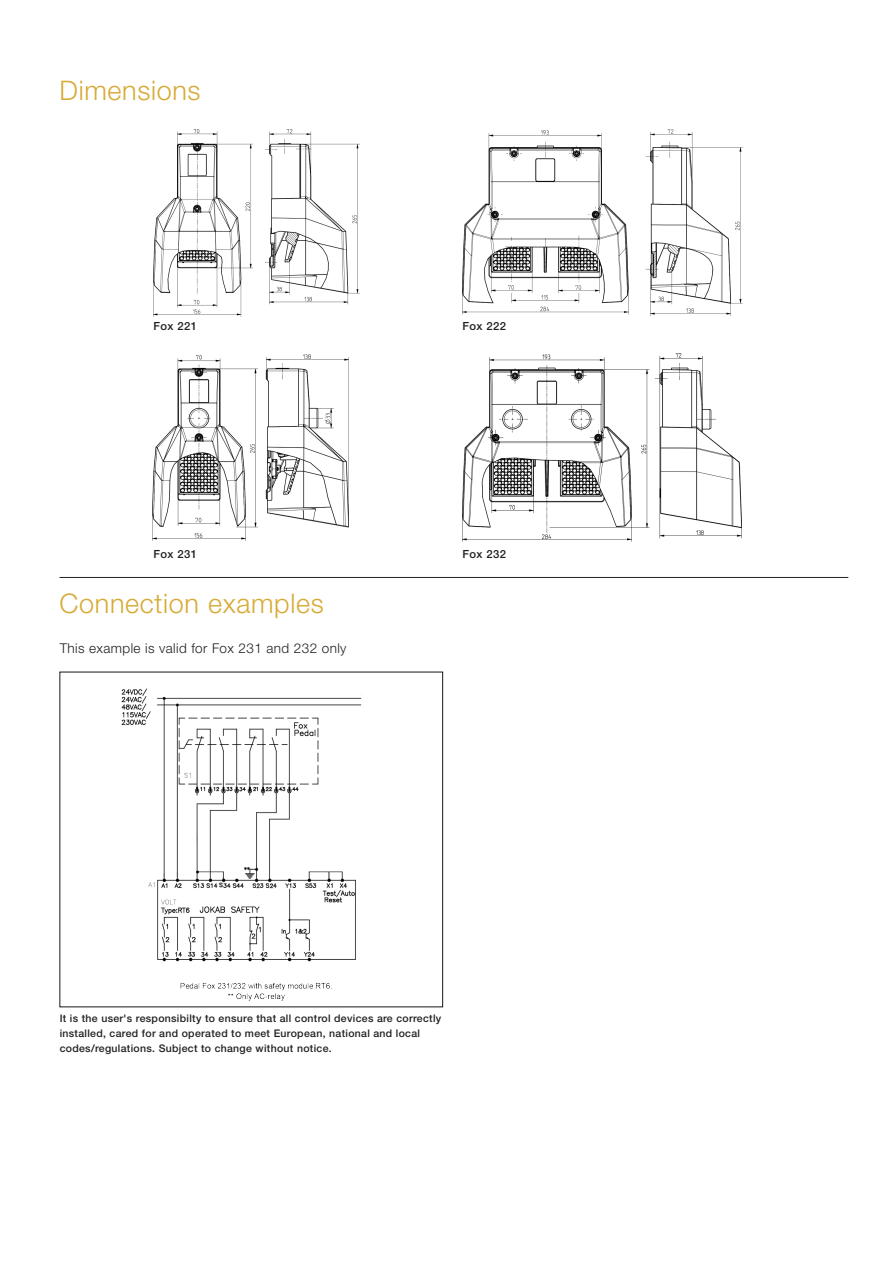
<style>
.page{position:relative;width:893px;height:1263px;background:#fff}
.page>*{position:absolute;margin:0;border:0;box-sizing:border-box;transform-origin:0 0}
.Smaller_page_headlin{font:300 27px "Helvetica Neue LT Std";letter-spacing:.025em;color:#d7ab37}
.Body_text{font:300 13.5px "Helvetica Neue LT Std";letter-spacing:.03em;color:#231f20}
.Picture_caption{font:500 11.25px "Helvetica Neue LT Std";letter-spacing:.035em;color:#231f20}
.t1{font:500 10.5px/15px "Helvetica Neue LT Std";letter-spacing:.03em;color:#231f20}
</style>
<div class="page">
<hr style="left:60px;top:577px;width:788px;height:1px;background:#231f20">
<img style="left:154px;top:129px;width:206px;height:187px">
<img style="left:462px;top:129px;width:281px;height:186px">
<img style="left:152px;top:354px;width:196px;height:186px">
<img style="left:462px;top:354px;width:279px;height:188px">
<img style="left:121px;top:688px;width:241px;height:313px">
<p class="Smaller_page_headlin" style="left:60px;top:74px;width:143px">Dimensions</p>
<p class="Picture_caption" style="left:154px;top:320px;width:45px">Fox 221</p>
<p class="Picture_caption" style="left:462px;top:320px;width:45px">Fox 222</p>
<p class="Picture_caption" style="left:154px;top:547px;width:45px">Fox 231</p>
<p class="Picture_caption" style="left:462px;top:547px;width:45px">Fox 232</p>
<p class="Smaller_page_headlin" style="left:60px;top:587px;width:266px">Connection examples</p>
<p class="Body_text" style="left:60px;top:640px;width:288px">This example is valid for Fox 231 and 232 only</p>
<p class="t1" style="left:60px;top:1010px;width:383px">It is the user's responsibilty to ensure that all control devices are correctly installed, cared for and operated to meet European, national and local codes/regulations. Subject to change without notice.</p>
</div>
